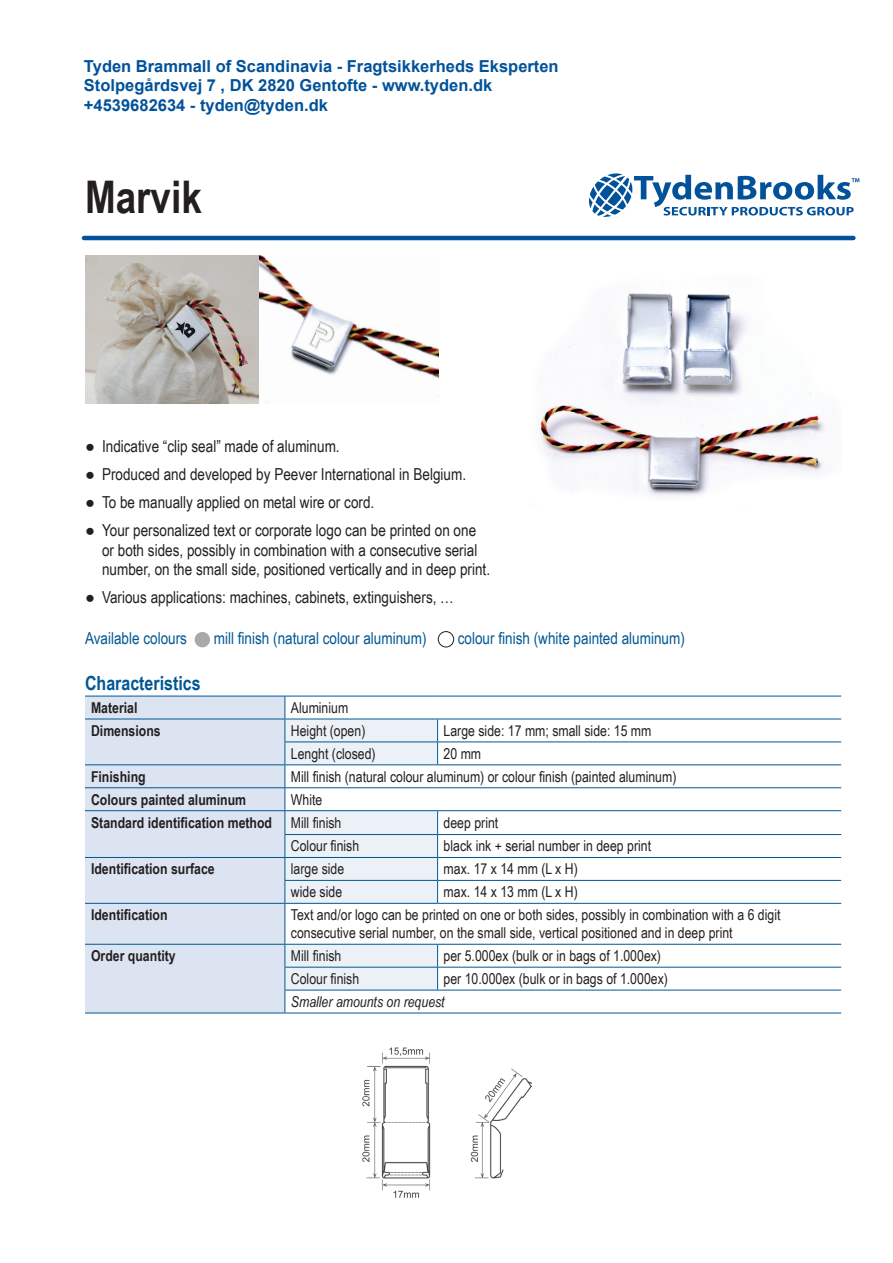
<style>
.page{position:relative;width:893px;height:1263px;background:#fff}
.page>*{position:absolute;margin:0;border:0;box-sizing:border-box;transform-origin:0 0}
.t1{font:700 45px "Arial Narrow";color:#231f20}
.t2{font:700 19.5px "Arial Narrow";color:#005794}
.t3{font:16.5px/19.5px "Arial Narrow";color:#231f20}
.t4{font:700 16.5px/19.5px "Arial";color:#01529a}
.t5{font:16.5px "Arial Narrow";color:#005794}
.t6{font:15px/18px "Arial Narrow";color:#231f20}
.t7{font:700 15px/23px "Arial Narrow";color:#231f20}
.t8{font:italic 15px "Arial Narrow";color:#231f20}
.s1{font-weight:400}
</style>
<div class="page">
<img style="left:85px;top:255px;width:174px;height:149px">
<img style="left:362px;top:1047px;width:170px;height:151px">
<img style="left:259px;top:255px;width:180px;height:148px">
<img style="left:539px;top:293px;width:286px;height:204px">
<div style="left:195px;top:632px;width:15px;height:15px;background:#a8a9ad;border-radius:50%"></div>
<div style="left:438px;top:631px;width:16px;height:16px;border:1px solid #231f20;border-radius:50%"></div>
<div style="left:85px;top:697px;width:200px;height:316px;background:#dce4f1"></div>
<hr style="left:85px;top:696px;width:200px;height:1px;background:#005794">
<hr style="left:438px;top:696px;width:403px;height:1px;background:#005794">
<hr style="left:85px;top:719px;width:200px;height:1px;background:#005794">
<hr style="left:438px;top:719px;width:403px;height:1px;background:#005794">
<hr style="left:438px;top:741px;width:403px;height:1px;background:#005794">
<hr style="left:85px;top:764px;width:200px;height:1px;background:#005794">
<hr style="left:438px;top:764px;width:403px;height:1px;background:#005794">
<hr style="left:85px;top:787px;width:200px;height:1px;background:#005794">
<hr style="left:438px;top:787px;width:403px;height:1px;background:#005794">
<hr style="left:85px;top:810px;width:200px;height:1px;background:#005794">
<hr style="left:438px;top:810px;width:403px;height:1px;background:#005794">
<hr style="left:438px;top:903px;width:403px;height:1px;background:#005794">
<hr style="left:438px;top:834px;width:403px;height:1px;background:#005794">
<hr style="left:85px;top:857px;width:200px;height:1px;background:#005794">
<hr style="left:438px;top:857px;width:403px;height:1px;background:#005794">
<hr style="left:438px;top:944px;width:403px;height:1px;background:#005794">
<hr style="left:438px;top:880px;width:403px;height:1px;background:#005794">
<hr style="left:85px;top:903px;width:200px;height:1px;background:#005794">
<hr style="left:85px;top:944px;width:200px;height:1px;background:#005794">
<hr style="left:85px;top:1013px;width:200px;height:1px;background:#005794">
<hr style="left:285px;top:1013px;width:153px;height:1px;background:#005794">
<hr style="left:438px;top:1013px;width:403px;height:1px;background:#005794">
<svg style="left:285px;top:696px;width:153px;height:317px"></svg>
<hr style="left:438px;top:990px;width:403px;height:1px;background:#005794">
<hr style="left:285px;top:967px;width:153px;height:1px;background:#005794">
<hr style="left:438px;top:967px;width:403px;height:1px;background:#005794">
<svg style="left:589px;top:173px;width:270px;height:44px"></svg>
<hr style="left:84px;top:236px;width:769px;height:4px;background:#01529a">
<p class="t4" style="left:84px;top:56px;width:476px">Tyden Brammall of Scandinavia - Fragtsikkerheds Eksperten<br>Stolpegårdsvej 7 , DK 2820 Gentofte - www.tyden.dk +4539682634 - tyden@tyden.dk</p>
<h1 class="t1" style="left:85px;top:163px;width:118px">Marvik</h1>
<p class="t3" style="left:85px;top:436px;width:256px">● Indicative “clip seal” made of aluminum.</p>
<p class="t3" style="left:85px;top:464px;width:383px">● Produced and developed by Peever International in Belgium.</p>
<p class="t3" style="left:85px;top:492px;width:291px">● To be manually applied on metal wire or cord.</p>
<p class="t3" style="left:102px;top:520px;width:390px;text-indent:-17px">● Your personalized text or corporate logo can be printed on one or both sides, possibly in combination with a consecutive serial number, on the small side, positioned vertically and in deep print.</p>
<p class="t3" style="left:85px;top:587px;width:370px">● Various applications: machines, cabinets, extinguishers, …</p>
<p class="t5" style="left:85px;top:626px;width:104px">Available colours</p>
<p class="t5" style="left:214px;top:626px;width:214px">mill finish (natural colour aluminum)</p>
<p class="t5" style="left:458px;top:626px;width:229px">colour finish (white painted aluminum)</p>
<h2 class="t2" style="left:85px;top:668px;width:117px">Characteristics</h2>
<p class="t7" style="left:91px;top:695px;width:48px">Material</p>
<p class="t6" style="left:291px;top:698px;width:59px">Aluminium</p>
<p class="t7" style="left:91px;top:718px;width:71px">Dimensions</p>
<p class="t6" style="left:291px;top:721px;width:76px">Height (open)</p>
<p class="t6" style="left:444px;top:721px;width:209px">Large side: 17 mm; small side: 15 mm</p>
<p class="t6" style="left:291px;top:744px;width:86px">Lenght (closed)</p>
<p class="t6" style="left:444px;top:744px;width:39px">20 mm</p>
<p class="t7" style="left:91px;top:764px;width:56px">Finishing</p>
<p class="t6" style="left:291px;top:767px;width:387px">Mill finish (natural colour aluminum) or colour finish (painted aluminum)</p>
<p class="t7" style="left:91px;top:787px;width:157px">Colours painted aluminum</p>
<p class="t7" style="left:91px;top:787px;width:252px;text-indent:200px"><span class="s1">White<br></span>Standard identification method <span class="s1">Mill finish</span></p>
<p class="t6" style="left:444px;top:813px;width:56px">deep print</p>
<p class="t6" style="left:291px;top:837px;width:70px">Colour finish</p>
<p class="t6" style="left:444px;top:837px;width:209px">black ink + serial number in deep print</p>
<p class="t7" style="left:91px;top:857px;width:125px">Identification surface</p>
<p class="t6" style="left:291px;top:859px;width:55px">large side</p>
<p class="t6" style="left:444px;top:859px;width:136px">max. 17 x 14 mm (L x H)</p>
<p class="t6" style="left:291px;top:882px;width:53px">wide side</p>
<p class="t6" style="left:444px;top:882px;width:136px">max. 14 x 13 mm (L x H)</p>
<p class="t7" style="left:91px;top:903px;width:78px">Identification</p>
<p class="t6" style="left:291px;top:905px;width:491px">Text and/or logo can be printed on one or both sides, possibly in combination with a 6 digit consecutive serial number, on the small side, vertical positioned and in deep print</p>
<p class="t7" style="left:91px;top:944px;width:86px">Order quantity</p>
<p class="t6" style="left:291px;top:946px;width:52px">Mill finish</p>
<p class="t6" style="left:444px;top:946px;width:219px">per 5.000ex (bulk or in bags of 1.000ex)</p>
<p class="t6" style="left:291px;top:969px;width:70px">Colour finish</p>
<p class="t6" style="left:444px;top:969px;width:226px">per 10.000ex (bulk or in bags of 1.000ex)</p>
<p class="t8" style="left:291px;top:991px;width:155px">Smaller amounts on request</p>
</div>
